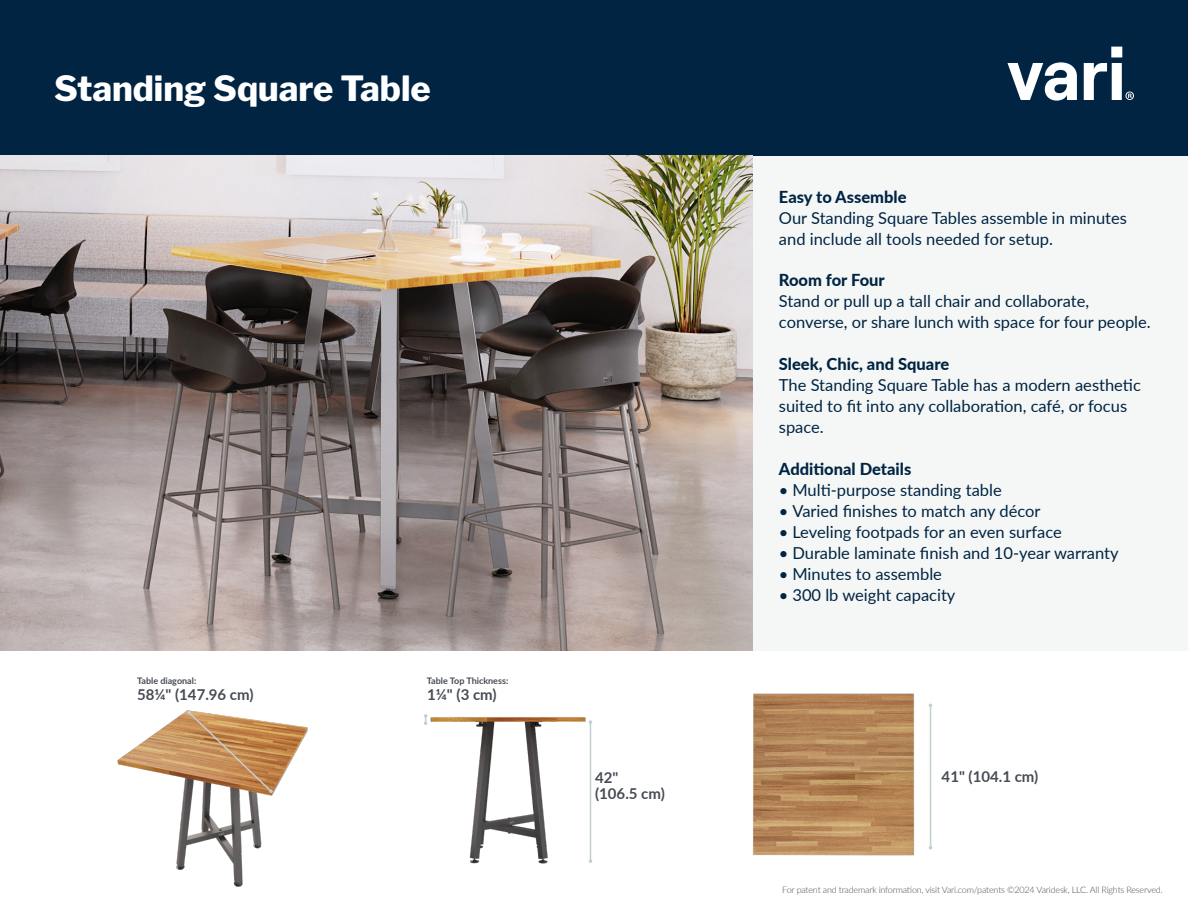
<style>
.page{position:relative;width:1188px;height:918px;background:#fff}
.page>*{position:absolute;margin:0;border:0;box-sizing:border-box;transform-origin:0 0}
.t1{font:800 34.5px "Libre Franklin";color:#fff}
.t2{font:16.5px/21px "Lato";color:#002442}
.t3{font:800 16.5px "Lato";color:#002442}
.t4{font:700 15px "Lato";color:#464b54}
.legal{font:300 9px "Lato";letter-spacing:-.02em;color:#464b54}
.t5{font:700 9px "Lato";color:#464b54}
</style>
<div class="page">
<div style="left:752px;top:153px;width:436px;height:498px;background:#f5f7f7"></div>
<img style="left:427px;top:715px;width:159px;height:149px">
<div style="left:0;top:0;width:1188px;height:155px;background:#002442"></div>
<svg style="left:424px;top:714px;width:3px;height:11px"></svg>
<svg style="left:1007px;top:47px;width:127px;height:54px"></svg>
<img style="left:0;top:155px;width:752px;height:496px">
<img style="left:117px;top:710px;width:191px;height:177px">
<img style="left:753px;top:693px;width:161px;height:163px">
<svg style="left:187px;top:710px;width:86px;height:83px;background:#c6986a"></svg>
<hr style="left:590px;top:722px;width:1px;height:139px;background:#c5ced3">
<svg style="left:588px;top:720px;width:4px;height:4px"></svg>
<hr style="left:930px;top:705px;width:1px;height:143px;background:#c5ced3">
<p class="t1" style="left:54px;top:67px;width:378px">Standing Square Table</p>
<p class="t5" style="left:137px;top:674px;width:61px">Table diagonal:</p>
<p class="t4" style="left:137px;top:684px;width:118px">58¼" (147.96 cm)</p>
<p class="t5" style="left:427px;top:674px;width:83px">Table Top Thickness:</p>
<p class="t4" style="left:427px;top:684px;width:71px">1¼" (3 cm)</p>
<p class="t3" style="left:779px;top:185px;width:129px">Easy to Assemble</p>
<p class="t2" style="left:779px;top:207px;width:350px">Our Standing Square Tables assemble in minutes and include all tools needed for setup.</p>
<p class="t3" style="left:779px;top:268px;width:107px">Room for Four</p>
<p class="t2" style="left:779px;top:290px;width:373px">Stand or pull up a tall chair and collaborate, converse, or share lunch with space for four people.</p>
<p class="t3" style="left:779px;top:352px;width:172px">Sleek, Chic, and Square</p>
<p class="t2" style="left:779px;top:374px;width:364px">The Standing Square Table has a modern aesthetic suited to fit into any collaboration, café, or focus space.</p>
<p class="t3" style="left:779px;top:457px;width:134px">Additional Details</p>
<p class="t2" style="left:779px;top:479px;width:224px">• Multi-purpose standing table</p>
<p class="t2" style="left:779px;top:500px;width:263px">• Varied finishes to match any décor</p>
<p class="t2" style="left:779px;top:521px;width:284px">• Leveling footpads for an even surface</p>
<p class="t2" style="left:779px;top:542px;width:341px">• Durable laminate finish and 10-year warranty</p>
<p class="t2" style="left:779px;top:563px;width:165px">• Minutes to assemble</p>
<p class="t2" style="left:779px;top:584px;width:178px">• 300 lb weight capacity</p>
<p class="t4" style="left:595px;top:766px;width:25px">42"</p>
<p class="t4" style="left:942px;top:765px;width:98px">41" (104.1 cm)</p>
<p class="t4" style="left:595px;top:783px;width:71px">(106.5 cm)</p>
<p class="legal" style="left:782px;top:883px;width:382px">For patent and trademark information, visit Vari.com/patents ©2024 Varidesk, LLC. All Rights Reserved.</p>
</div>
